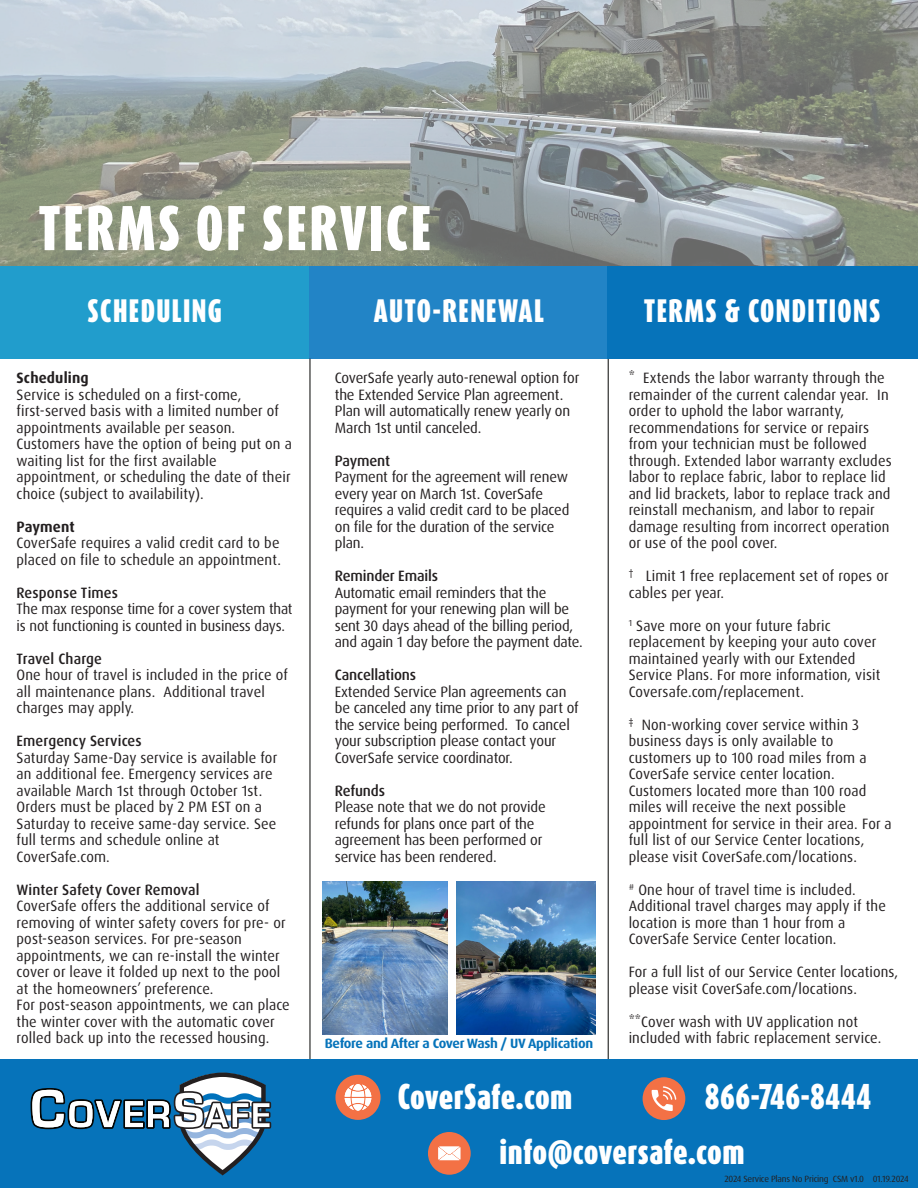
<style>
.page{position:relative;width:918px;height:1188px;background:#fff}
.page>*{position:absolute;margin:0;border:0;box-sizing:border-box;transform-origin:0 0}
.t1{font:900 52.5px "Dax Compact Pro";letter-spacing:.05em;color:#fff}
.t2{font:900 29.85px/54.8px "Dax Compact Pro";letter-spacing:.01em;color:#fff}
.t3{font:900 27px "Dax Compact Pro";letter-spacing:.05em;color:#fff}
.t4{font:15px/16.5px "Dax Pro";letter-spacing:.01em;color:#231f20;scale:.96 1}
.t5{font:15px/16.5px "Dax Pro";letter-spacing:-.01em;color:#231f20}
.t6{font:15px/16.5px "Dax Pro";letter-spacing:-.015em;color:#231f20}
.t7{font:15px/16.5px "Dax Pro";letter-spacing:-.01em;color:#231f20;scale:.96 1}
.t8{font:500 15px "Dax Pro";color:#231f20;scale:.96 1}
.t9{font:500 15px "Dax Pro";color:#231f20}
.t10{font:700 15px "Dax Pro";letter-spacing:.01em;color:#231f20;scale:.96 1}
.t11{font:700 13.5px "Dax Pro";letter-spacing:-.025em;color:#0673ba}
.t12{font:9px "Dax Pro";letter-spacing:-.025em;color:#231f20}
</style>
<div class="page">
<img style="left:0;top:0;width:918px;height:266px">
<img style="left:456px;top:881px;width:139px;height:154px">
<img style="left:323px;top:881px;width:125px;height:154px">
<hr style="left:608px;top:359px;width:1px;height:829px;background:#040503">
<div style="left:0;top:266px;width:310px;height:93px;background:#219dcc"></div>
<div style="left:310px;top:266px;width:298px;height:93px;background:#2284c6"></div>
<div style="left:607px;top:266px;width:311px;height:93px;background:#0673ba"></div>
<hr style="left:310px;top:359px;width:1px;height:829px;background:#040503">
<div style="left:0;top:1059px;width:918px;height:129px;background:#0673ba"></div>
<svg style="left:31px;top:1073px;width:240px;height:102px"></svg>
<svg style="left:643px;top:1077px;width:42px;height:43px"></svg>
<svg style="left:428px;top:1132px;width:43px;height:43px"></svg>
<svg style="left:335px;top:1075px;width:46px;height:45px"></svg>
<h1 class="t1" style="left:38px;top:192px;width:395px">TERMS OF SERVICE</h1>
<h3 class="t3" style="left:88px;top:292px;width:136px">SCHEDULING</h3>
<p class="t10" style="left:17px;top:368px;width:77px">Scheduling</p>
<p class="t4" style="left:17px;top:386px;width:288px">Service is scheduled on a first-come, first-served basis with a limited number of appointments available per season.<br>Customers have the option of being put on a waiting list for the first available appointment, or scheduling the date of their choice (subject to availability).</p>
<p class="t10" style="left:17px;top:517px;width:62px">Payment</p>
<p class="t4" style="left:17px;top:535px;width:277px">CoverSafe requires a valid credit card to be placed on file to schedule an appointment.</p>
<p class="t8" style="left:17px;top:583px;width:107px">Response Times</p>
<p class="t7" style="left:17px;top:601px;width:289px">The max response time for a cover system that is not functioning is counted in business days.</p>
<p class="t8" style="left:17px;top:649px;width:90px">Travel Charge</p>
<p class="t4" style="left:17px;top:667px;width:284px">One hour of travel is included in the price of all maintenance plans. Additional travel charges may apply.</p>
<p class="t8" style="left:17px;top:731px;width:132px">Emergency Services</p>
<p class="t4" style="left:17px;top:749px;width:273px">Saturday Same-Day service is available for an additional fee. Emergency services are available March 1st through October 1st.<br>Orders must be placed by 2 PM EST on a Saturday to receive same-day service. See full terms and schedule online at CoverSafe.com.</p>
<p class="t8" style="left:17px;top:880px;width:192px">Winter Safety Cover Removal</p>
<p class="t4" style="left:17px;top:898px;width:286px">CoverSafe offers the additional service of removing of winter safety covers for pre- or post-season services. For pre-season appointments, we can re-install the winter cover or leave it folded up next to the pool at the homeowners’ preference.<br>For post-season appointments, we can place the winter cover with the automatic cover rolled back up into the recessed housing.</p>
<h3 class="t3" style="left:374px;top:292px;width:172px">AUTO-RENEWAL</h3>
<h3 class="t3" style="left:644px;top:292px;width:238px">TERMS &amp; CONDITIONS</h3>
<p class="t5" style="left:335px;top:370px;width:246px">CoverSafe yearly auto-renewal option for the Extended Service Plan agreement.<br>Plan will automatically renew yearly on March 1st until canceled.</p>
<p class="t9" style="left:335px;top:451px;width:57px">Payment</p>
<p class="t5" style="left:335px;top:469px;width:236px">Payment for the agreement will renew every year on March 1st. CoverSafe requires a valid credit card to be placed on file for the duration of the service plan.</p>
<p class="t9" style="left:335px;top:566px;width:105px">Reminder Emails</p>
<p class="t6" style="left:335px;top:584px;width:250px">Automatic email reminders that the payment for your renewing plan will be sent 30 days ahead of the billing period, and again 1 day before the payment date.</p>
<p class="t9" style="left:335px;top:665px;width:83px">Cancellations</p>
<p class="t5" style="left:335px;top:683px;width:245px">Extended Service Plan agreements can be canceled any time prior to any part of the service being performed. To cancel your subscription please contact your CoverSafe service coordinator.</p>
<p class="t9" style="left:335px;top:781px;width:52px">Refunds</p>
<p class="t5" style="left:335px;top:799px;width:212px">Please note that we do not provide refunds for plans once part of the agreement has been performed or service has been rendered.</p>
<p class="t11" style="left:325px;top:1035px;width:270px">Before and After a Cover Wash / UV Application</p>
<p class="t4" style="left:629px;top:370px;width:275px">* Extends the labor warranty through the remainder of the current calendar year. In order to uphold the labor warranty, recommendations for service or repairs from your technician must be followed through. Extended labor warranty excludes labor to replace fabric, labor to replace lid and lid brackets, labor to replace track and reinstall mechanism, and labor to repair damage resulting from incorrect operation or use of the pool cover.</p>
<p class="t4" style="left:629px;top:568px;width:273px"><sup>†</sup> Limit 1 free replacement set of ropes or cables per year.</p>
<p class="t4" style="left:629px;top:617px;width:264px"><sup>1</sup> Save more on your future fabric replacement by keeping your auto cover maintained yearly with our Extended Service Plans. For more information, visit Coversafe.com/replacement.</p>
<p class="t4" style="left:629px;top:716px;width:276px"><sup>‡</sup> Non-working cover service within 3 business days is only available to customers up to 100 road miles from a CoverSafe service center location.<br>Customers located more than 100 road miles will receive the next possible appointment for service in their area. For a full list of our Service Center locations, please visit CoverSafe.com/locations.</p>
<p class="t4" style="left:629px;top:881px;width:270px"><sup>#</sup> One hour of travel time is included.<br>Additional travel charges may apply if the location is more than 1 hour from a CoverSafe Service Center location.</p>
<p class="t4" style="left:629px;top:964px;width:282px">For a full list of our Service Center locations, please visit CoverSafe.com/locations.</p>
<p class="t4" style="left:629px;top:1013px;width:265px">**Cover wash with UV application not included with fabric replacement service.</p>
<h2 class="t2" style="left:500px;top:1069px;width:373px;text-indent:205px">866-746-8444 info@coversafe.com</h2>
<h2 class="t2" style="left:398px;top:1069px;width:176px">CoverSafe.com</h2>
<p class="t12" style="left:725px;top:1173px;width:185px">2024 Service Plans No Pricing CSM v1.0 01.19.2024</p>
</div>
